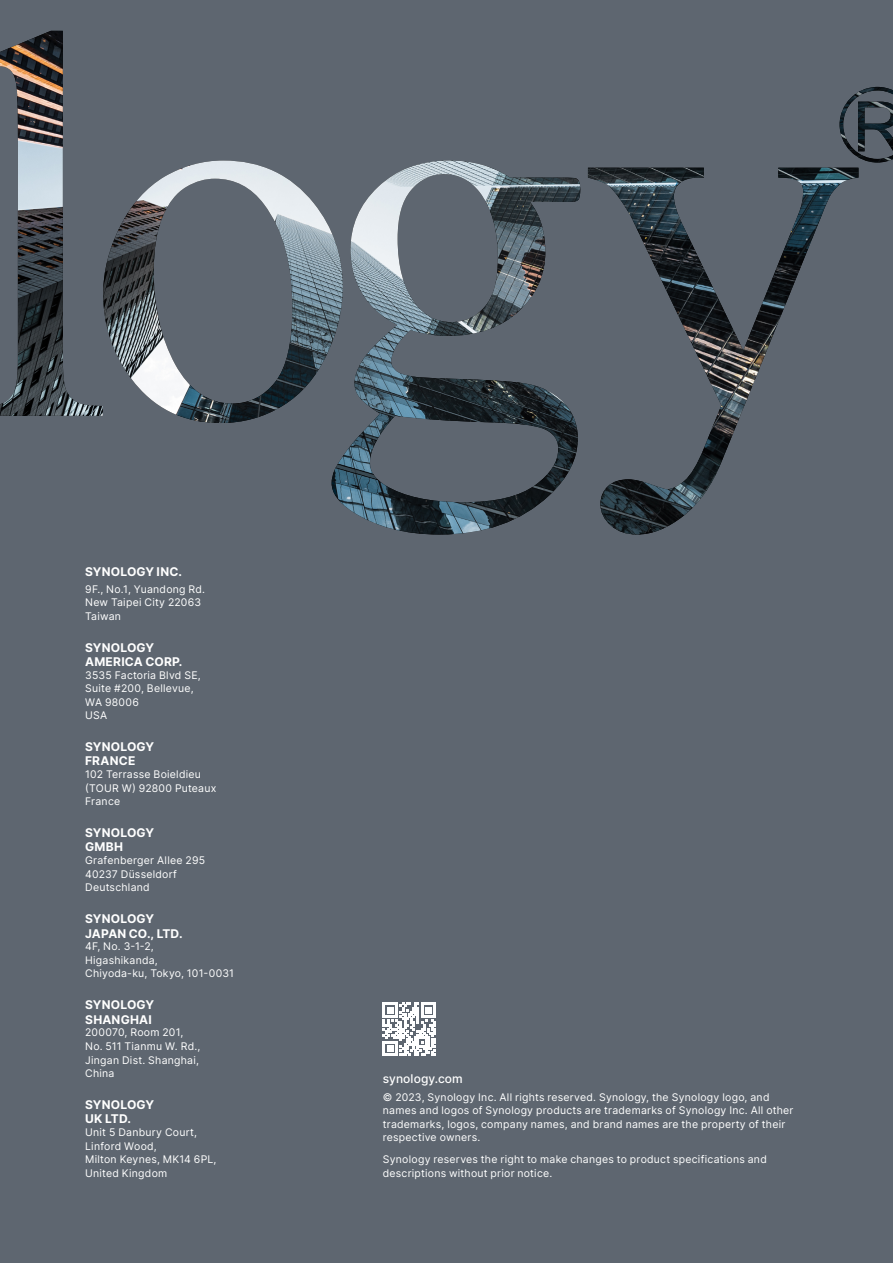
<style>
.page{position:relative;width:893px;height:1263px;background:#5e6670}
.page>*{position:absolute;margin:0;border:0;box-sizing:border-box;transform-origin:0 0}
.t1{font:700 12px/14.2px "Inter";letter-spacing:.015em;color:#fff}
.t2{font:500 12px "Inter";letter-spacing:.005em;color:#fff}
.t3{font:10.5px/13.5px "Inter";letter-spacing:.025em;color:#fff}
</style>
<div class="page">
<svg style="left:383px;top:1003px;width:53px;height:53px"></svg>
<img style="left:0;top:31px;width:893px;height:503px">
<p class="t1" style="left:85px;top:564px;width:98px">SYNOLOGY INC.</p>
<p class="t3" style="left:85px;top:582px;width:121px">9F., No.1, Yuandong Rd.<br>New Taipei City 22063<br>Taiwan</p>
<p class="t1" style="left:85px;top:640px;width:99px">SYNOLOGY<br>AMERICA CORP.</p>
<p class="t3" style="left:85px;top:668px;width:117px">3535 Factoria Blvd SE,<br>Suite #200, Bellevue,<br>WA 98006<br>USA</p>
<p class="t1" style="left:85px;top:739px;width:70px">SYNOLOGY<br>FRANCE</p>
<p class="t3" style="left:85px;top:768px;width:133px">102 Terrasse Boieldieu (TOUR W) 92800 Puteaux<br>France</p>
<p class="t1" style="left:85px;top:825px;width:70px">SYNOLOGY<br>GMBH</p>
<p class="t3" style="left:85px;top:854px;width:121px">Grafenberger Allee 295<br>40237 Düsseldorf<br>Deutschland</p>
<p class="t1" style="left:85px;top:911px;width:99px">SYNOLOGY<br>JAPAN CO., LTD.</p>
<p class="t3" style="left:85px;top:940px;width:150px">4F, No. 3-1-2,<br>Higashikanda,<br>Chiyoda-ku, Tokyo, 101-0031</p>
<p class="t1" style="left:85px;top:997px;width:70px">SYNOLOGY<br>SHANGHAI</p>
<p class="t3" style="left:85px;top:1026px;width:117px">200070, Room 201,<br>No. 511 Tianmu W. Rd.,<br>Jingan Dist. Shanghai,<br>China</p>
<p class="t1" style="left:85px;top:1097px;width:70px">SYNOLOGY<br>UK LTD.</p>
<p class="t3" style="left:85px;top:1125px;width:133px">Unit 5 Danbury Court,<br>Linford Wood,<br>Milton Keynes, MK14 6PL,<br>United Kingdom</p>
<p class="t2" style="left:383px;top:1070px;width:82px">synology.com</p>
<p class="t3" style="left:383px;top:1090px;width:412px">© 2023, Synology Inc. All rights reserved. Synology, the Synology logo, and names and logos of Synology products are trademarks of Synology Inc. All other trademarks, logos, company names, and brand names are the property of their respective owners.</p>
<p class="t3" style="left:383px;top:1152px;width:385px">Synology reserves the right to make changes to product specifications and descriptions without prior notice.</p>
</div>
